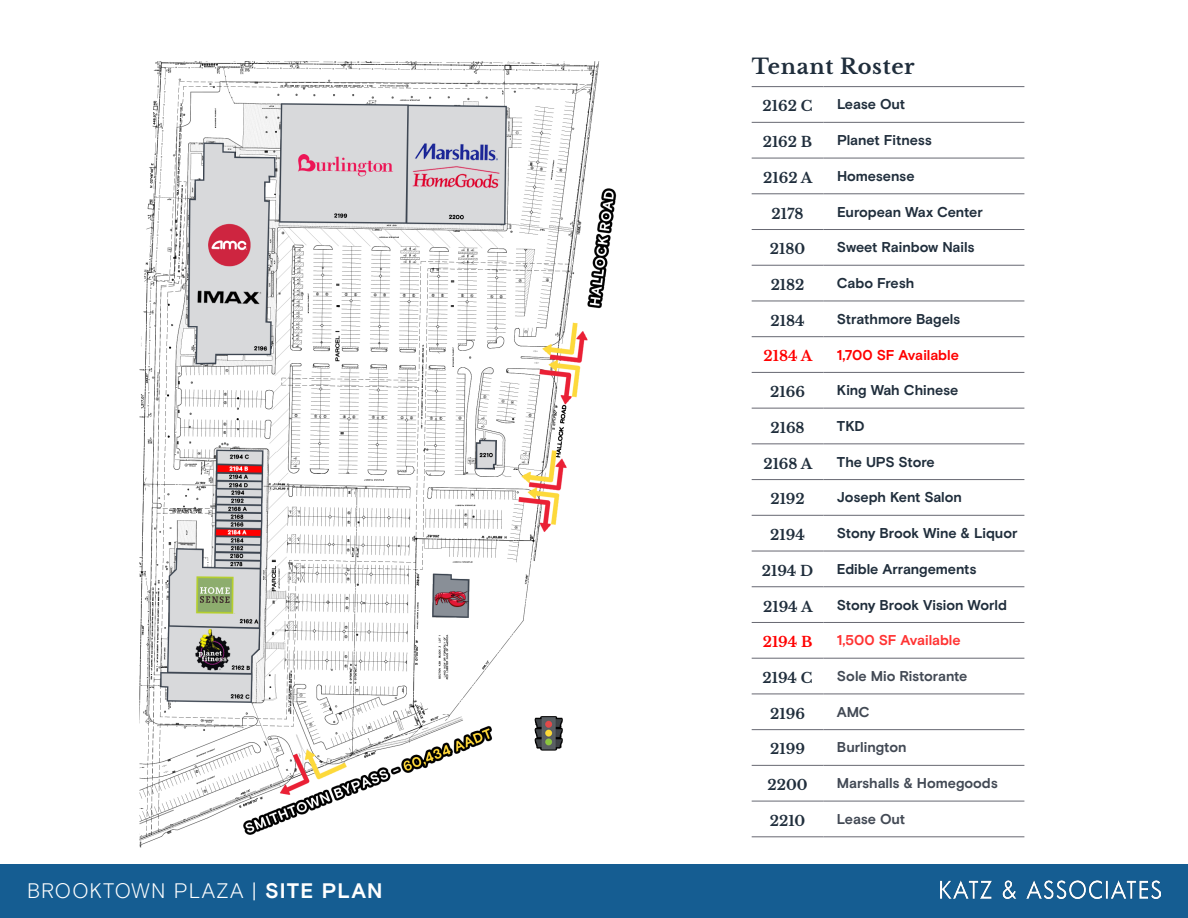
<style>
.page{position:relative;width:1188px;height:918px;background:#fff}
.page>*{position:absolute;margin:0;border:0;box-sizing:border-box;transform-origin:0 0}
.t1{font:300 21px "Basis Grotesque Pro";letter-spacing:.055em;color:#fff}
.t2{font:700 21px "Libre Baskerville";letter-spacing:.03em;color:#202e3c}
.Table_Text{font:700 14.25px "Basis Grotesque Pro";letter-spacing:-.005em;color:#202e3c}
.Table_Text-2{font:700 14.25px "Libre Baskerville";color:#202e3c}
.Table_Text-3{font:700 14.25px "Basis Grotesque Pro";letter-spacing:-.005em;color:#424954}
.Table_Text-4{font:700 14.25px "Basis Grotesque Pro";letter-spacing:-.01em;color:#f00}
.Table_Text-5{font:700 14.25px "Basis Grotesque Pro";color:#f33}
.Table_Text-6{font:700 14.25px "Libre Baskerville";color:#f00}
.s1{font-weight:700}
</style>
<div class="page">
<img style="left:139px;top:61px;width:478px;height:787px">
<div style="left:0;top:864px;width:1188px;height:54px;background:#155d92"></div>
<img style="left:940px;top:881px;width:221px;height:17px">
<hr style="left:752px;top:86px;width:71px;height:1px;background:#676872">
<hr style="left:824px;top:86px;width:200px;height:1px;background:#676872">
<hr style="left:752px;top:122px;width:71px;height:1px;background:#676872">
<hr style="left:824px;top:122px;width:200px;height:1px;background:#676872">
<hr style="left:752px;top:158px;width:71px;height:1px;background:#676872">
<hr style="left:824px;top:158px;width:200px;height:1px;background:#676872">
<hr style="left:752px;top:194px;width:71px;height:1px;background:#676872">
<hr style="left:824px;top:194px;width:200px;height:1px;background:#676872">
<hr style="left:752px;top:229px;width:71px;height:1px;background:#676872">
<hr style="left:824px;top:229px;width:200px;height:1px;background:#676872">
<hr style="left:752px;top:265px;width:71px;height:1px;background:#676872">
<hr style="left:824px;top:265px;width:200px;height:1px;background:#676872">
<hr style="left:752px;top:301px;width:71px;height:1px;background:#676872">
<hr style="left:824px;top:301px;width:200px;height:1px;background:#676872">
<hr style="left:752px;top:336px;width:71px;height:1px;background:#676872">
<hr style="left:824px;top:336px;width:200px;height:1px;background:#676872">
<hr style="left:752px;top:372px;width:71px;height:1px;background:#676872">
<hr style="left:824px;top:372px;width:200px;height:1px;background:#676872">
<hr style="left:752px;top:408px;width:71px;height:1px;background:#676872">
<hr style="left:824px;top:408px;width:200px;height:1px;background:#676872">
<hr style="left:752px;top:444px;width:71px;height:1px;background:#676872">
<hr style="left:824px;top:444px;width:200px;height:1px;background:#676872">
<hr style="left:752px;top:479px;width:71px;height:1px;background:#676872">
<hr style="left:824px;top:479px;width:200px;height:1px;background:#676872">
<hr style="left:752px;top:515px;width:71px;height:1px;background:#676872">
<hr style="left:824px;top:515px;width:200px;height:1px;background:#676872">
<hr style="left:752px;top:551px;width:71px;height:1px;background:#676872">
<hr style="left:824px;top:551px;width:200px;height:1px;background:#676872">
<hr style="left:752px;top:586px;width:71px;height:1px;background:#676872">
<hr style="left:824px;top:586px;width:200px;height:1px;background:#676872">
<hr style="left:752px;top:622px;width:71px;height:1px;background:#676872">
<hr style="left:824px;top:622px;width:200px;height:1px;background:#676872">
<hr style="left:752px;top:658px;width:71px;height:1px;background:#676872">
<hr style="left:824px;top:658px;width:200px;height:1px;background:#676872">
<hr style="left:752px;top:694px;width:71px;height:1px;background:#676872">
<hr style="left:824px;top:694px;width:200px;height:1px;background:#676872">
<hr style="left:752px;top:729px;width:71px;height:1px;background:#676872">
<hr style="left:824px;top:729px;width:200px;height:1px;background:#676872">
<hr style="left:752px;top:765px;width:71px;height:1px;background:#676872">
<hr style="left:824px;top:765px;width:200px;height:1px;background:#676872">
<hr style="left:752px;top:801px;width:71px;height:1px;background:#676872">
<hr style="left:824px;top:801px;width:200px;height:1px;background:#676872">
<hr style="left:752px;top:837px;width:71px;height:1px;background:#676872">
<hr style="left:824px;top:837px;width:200px;height:1px;background:#676872">
<p class="t1" style="left:27px;top:879px;width:357px">BROOKTOWN PLAZA | <span class="s1">SITE PLAN</span></p>
<p class="t2" style="left:752px;top:54px;width:165px">Tenant Roster</p>
<p class="Table_Text-2" style="left:763px;top:98px;width:51px">2162 C</p>
<p class="Table_Text" style="left:837px;top:96px;width:70px">Lease Out</p>
<p class="Table_Text-2" style="left:763px;top:133px;width:51px">2162 B</p>
<p class="Table_Text" style="left:837px;top:132px;width:96px">Planet Fitness</p>
<p class="Table_Text-2" style="left:763px;top:169px;width:51px">2162 A</p>
<p class="Table_Text" style="left:837px;top:168px;width:79px">Homesense</p>
<p class="Table_Text-2" style="left:772px;top:205px;width:33px">2178</p>
<p class="Table_Text" style="left:837px;top:203px;width:147px">European Wax Center</p>
<p class="Table_Text-2" style="left:770px;top:240px;width:37px">2180</p>
<p class="Table_Text" style="left:837px;top:239px;width:139px">Sweet Rainbow Nails</p>
<p class="Table_Text-2" style="left:771px;top:276px;width:35px">2182</p>
<p class="Table_Text" style="left:837px;top:275px;width:79px">Cabo Fresh</p>
<p class="Table_Text-2" style="left:771px;top:312px;width:36px">2184</p>
<p class="Table_Text" style="left:837px;top:311px;width:125px">Strathmore Bagels</p>
<p class="Table_Text-6" style="left:764px;top:348px;width:50px">2184 A</p>
<p class="Table_Text-4" style="left:837px;top:346px;width:123px">1,700 SF Available</p>
<p class="Table_Text-2" style="left:770px;top:383px;width:36px">2166</p>
<p class="Table_Text" style="left:837px;top:382px;width:123px">King Wah Chinese</p>
<p class="Table_Text-2" style="left:771px;top:419px;width:36px">2168</p>
<p class="Table_Text" style="left:837px;top:418px;width:29px">TKD</p>
<p class="Table_Text-2" style="left:763px;top:455px;width:50px">2168 A</p>
<p class="Table_Text" style="left:837px;top:453px;width:99px">The UPS Store</p>
<p class="Table_Text-2" style="left:770px;top:491px;width:36px">2192</p>
<p class="Table_Text" style="left:837px;top:489px;width:127px">Joseph Kent Salon</p>
<p class="Table_Text-2" style="left:770px;top:526px;width:36px">2194</p>
<p class="Table_Text" style="left:837px;top:525px;width:182px">Stony Brook Wine &amp; Liquor</p>
<p class="Table_Text-2" style="left:762px;top:562px;width:53px">2194 D</p>
<p class="Table_Text" style="left:837px;top:561px;width:141px">Edible Arrangements</p>
<p class="Table_Text-2" style="left:763px;top:598px;width:51px">2194 A</p>
<p class="Table_Text" style="left:837px;top:596px;width:172px">Stony Brook Vision World</p>
<p class="Table_Text-6" style="left:763px;top:633px;width:51px">2194 B</p>
<p class="Table_Text-5" style="left:837px;top:632px;width:125px">1,500 SF Available</p>
<p class="Table_Text-2" style="left:763px;top:669px;width:52px">2194 C</p>
<p class="Table_Text-3" style="left:837px;top:668px;width:132px">Sole Mio Ristorante</p>
<p class="Table_Text-2" style="left:770px;top:705px;width:36px">2196</p>
<p class="Table_Text-3" style="left:837px;top:703px;width:34px">AMC</p>
<p class="Table_Text-2" style="left:770px;top:741px;width:36px">2199</p>
<p class="Table_Text-3" style="left:837px;top:739px;width:71px">Burlington</p>
<p class="Table_Text-2" style="left:768px;top:776px;width:42px">2200</p>
<p class="Table_Text-3" style="left:837px;top:775px;width:162px">Marshalls &amp; Homegoods</p>
<p class="Table_Text-2" style="left:770px;top:812px;width:37px">2210</p>
<p class="Table_Text-3" style="left:837px;top:811px;width:70px">Lease Out</p>
</div>
